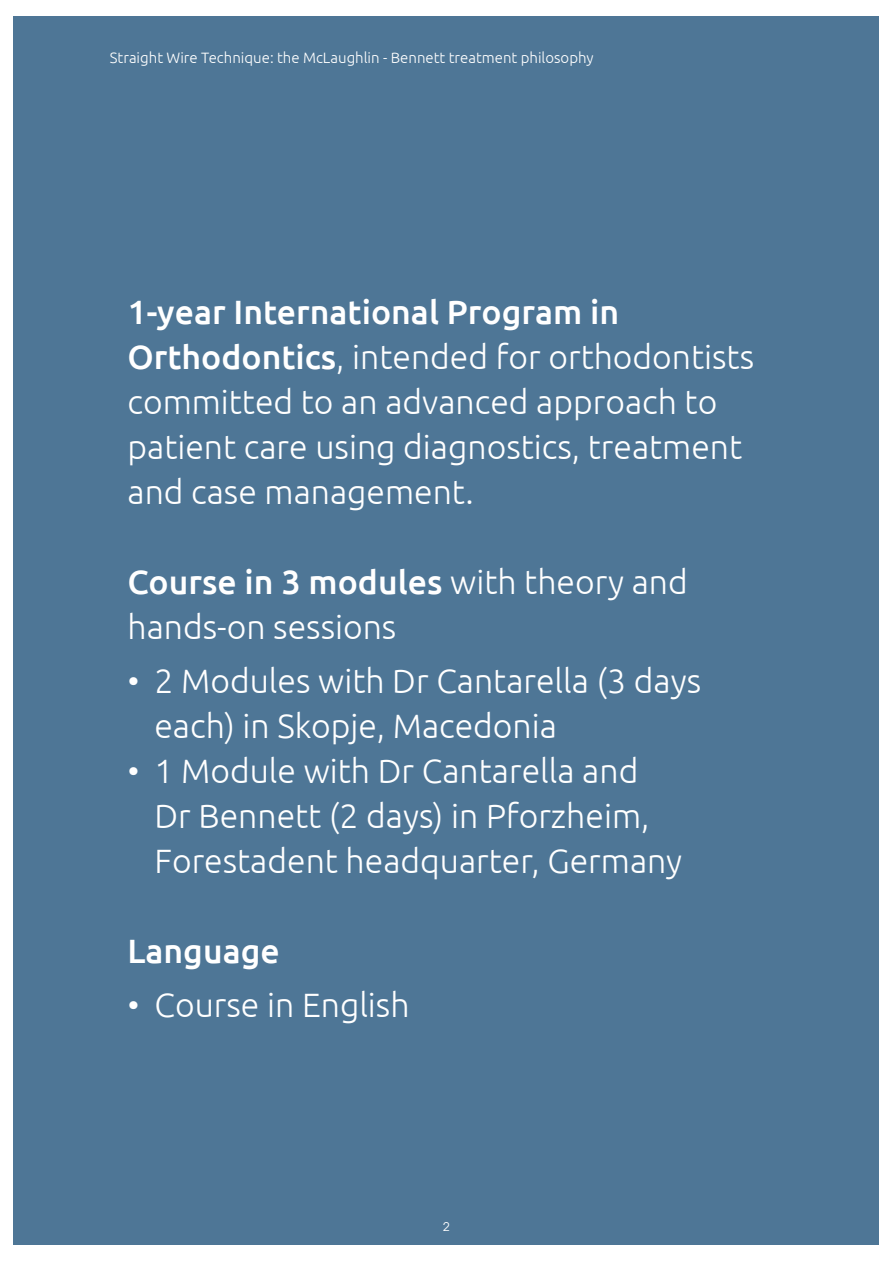
<style>
.page{position:relative;width:893px;height:1263px;background:#fff}
.page>*{position:absolute;margin:0;border:0;box-sizing:border-box;transform-origin:0 0}
.t1{font:300 33.75px/45px "Ubuntu";color:#fff}
.t2{font:500 33.75px "Ubuntu";color:#fff}
.t3{font:300 15px "Ubuntu";color:#fff}
.t4{font:12px "Avant Garde";color:#fff}
.s1{font-weight:500}
</style>
<div class="page">
<div style="left:14px;top:16px;width:865px;height:1229px;background:#4e7696"></div>
<p class="t3" style="left:110px;top:49px;width:485px">Straight Wire Technique: the McLaughlin - Bennett treatment philosophy</p>
<p class="t1" style="left:127px;top:288px;width:628px"><span class="s1">1-year International Program in Orthodontics</span>, intended for orthodontists committed to an advanced approach to patient care using diagnostics, treatment and case management.</p>
<p class="t1" style="left:127px;top:558px;width:562px"><span class="s1">Course in 3 modules</span> with theory and hands-on sessions</p>
<p class="t1" style="left:154px;top:657px;width:548px;text-indent:-27px">• 2 Modules with Dr Cantarella (3 days each) in Skopje, Macedonia</p>
<p class="t1" style="left:154px;top:747px;width:529px;text-indent:-27px">• 1 Module with Dr Cantarella and<br>Dr Bennett (2 days) in Pforzheim,<br>Forestadent headquarter, Germany</p>
<p class="t2" style="left:127px;top:929px;width:154px">Language</p>
<p class="t1" style="left:127px;top:981px;width:284px">• Course in English</p>
<p class="t4" style="left:443px;top:1219px;width:8px">2</p>
</div>
